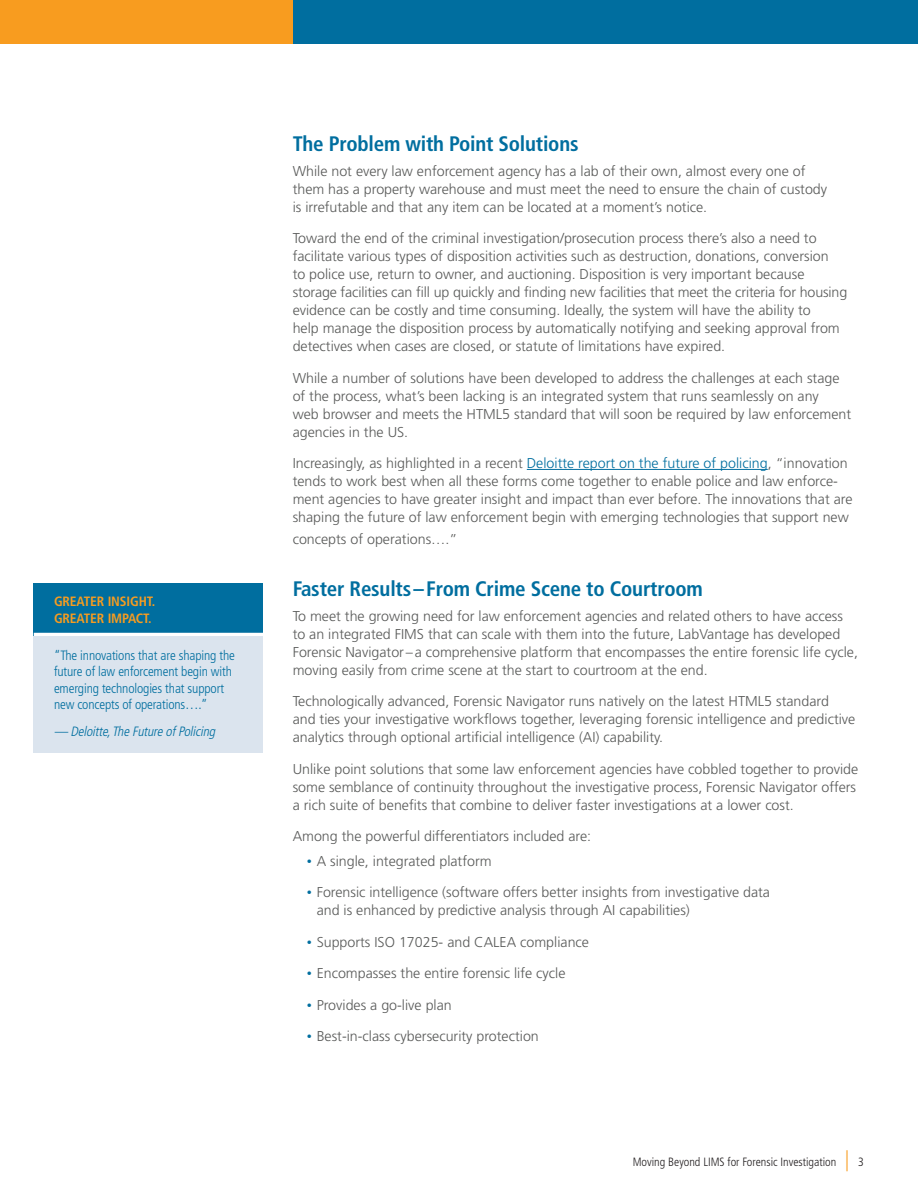
<style>
.page{position:relative;width:918px;height:1188px;background:#fff}
.page>*{position:absolute;margin:0;border:0;box-sizing:border-box;transform-origin:0 0}
._1_head{font:700 condensed 21px "Frutiger";letter-spacing:-.01em;color:#006e9f}
.body{font:300 14.25px/18px "Frutiger";color:#595a59}
.body_1st_para{font:300 14.25px/18px "Frutiger";color:#595a59}
.sidebar_callout{font:300 condensed 13.5px/16.5px "Frutiger";letter-spacing:-.01em;color:#006e9f}
.Sidebar_head{font:700 condensed 13.5px/16.5px "Frutiger LT Std";letter-spacing:-.01em;color:#f89c1f}
.sidebar_attribution{font:italic 300 condensed 13.5px "Frutiger";color:#006e9f}
.t1{font:300 condensed 12px "Frutiger LT Std";color:#231f20}
.s1{color:#006e9f}
.s2{font-family:"Gotham";font-weight:400;font-size:13.5px;color:#006e9f}
.s3{font-size:21px;color:#f89c1f}
</style>
<div class="page">
<div style="left:292px;top:0;width:626px;height:43px;background:#006e9f"></div>
<div style="left:0;top:0;width:293px;height:43px;background:#f89c1f"></div>
<hr style="left:527px;top:469px;width:241px;height:1px;background:#006e9f">
<div style="left:34px;top:583px;width:229px;height:63px;background:#006e9f"></div>
<hr style="left:34px;top:633px;width:229px;height:4px;background:#fff">
<div style="left:34px;top:636px;width:229px;height:90px;background:#dbe4ee"></div>
<div style="left:34px;top:712px;width:229px;height:40px;background:#dbe4ee"></div>
<p class="Sidebar_head" style="left:54px;top:593px;width:103px">GREATER INSIGHT.<br>GREATER IMPACT.</p>
<p class="sidebar_callout" style="left:54px;top:647px;width:182px">“The innovations that are shaping the future of law enforcement begin with emerging technologies that support new concepts of operations….”</p>
<p class="sidebar_attribution" style="left:54px;top:723px;width:166px">— Deloitte,TheFutureofPolicing</p>
<p class="_1_head" style="left:293px;top:131px;width:287px">The Problem with Point Solutions</p>
<p class="body_1st_para" style="left:293px;top:162px;width:536px">While not every law enforcement agency has a lab of their own, almost every one of them has a property warehouse and must meet the need to ensure the chain of custody is irrefutable and that any item can be located at a moment’s notice.</p>
<p class="body" style="left:293px;top:229px;width:556px">Toward the end of the criminal investigation/prosecution process there’s also a need to facilitate various types of disposition activities such as destruction, donations, conversion<br>to police use, return to owner, and auctioning. Disposition is very important because storage facilities can fill up quickly and finding new facilities that meet the criteria for housing evidence can be costly and time consuming. Ideally, the system will have the ability to<br>help manage the disposition process by automatically notifying and seeking approval from detectives when cases are closed, or statute of limitations have expired.</p>
<p class="body" style="left:293px;top:369px;width:560px">While a number of solutions have been developed to address the challenges at each stage of the process, what’s been lacking is an integrated system that runs seamlessly on any<br>web browser and meets the HTML5 standard that will soon be required by law enforcement agencies in the US.</p>
<p class="body" style="left:293px;top:454px;width:561px">Increasingly, as highlighted in a recent <span class="s1">Deloitte report on the future of policing</span>, “innovation tends to work best when all these forms come together to enable police and law enforce&shy;ment agencies to have greater insight and impact than ever before. The innovations that are shaping the future of law enforcement begin with emerging technologies that support new</p>
<p class="body" style="left:293px;top:530px;width:166px">concepts of operations….”</p>
<p class="_1_head" style="left:293px;top:576px;width:412px">Faster Results–From Crime Scene to Courtroom</p>
<p class="body_1st_para" style="left:293px;top:607px;width:567px">To meet the growing need for law enforcement agencies and related others to have access to an integrated FIMS that can scale with them into the future, LabVantage has developed Forensic Navigator–a comprehensive platform that encompasses the entire forensic life cycle, moving easily from crime scene at the start to courtroom at the end.</p>
<p class="body" style="left:293px;top:692px;width:564px">Technologically advanced, Forensic Navigator runs natively on the latest HTML5 standard and ties your investigative workflows together, leveraging forensic intelligence and predictive analytics through optional artificial intelligence (AI) capability.</p>
<p class="body" style="left:293px;top:760px;width:567px">Unlike point solutions that some law enforcement agencies have cobbled together to provide some semblance of continuity throughout the investigative process, Forensic Navigator offers a rich suite of benefits that combine to deliver faster investigations at a lower cost.</p>
<p class="body" style="left:293px;top:827px;width:300px">Among the powerful differentiators included are:</p>
<p class="body" style="left:306px;top:852px;width:187px"><span class="s2">•</span> A single, integrated platform</p>
<p class="body" style="left:317px;top:884px;width:455px;text-indent:-10px"><span class="s2">•</span> Forensic intelligence (software offers better insights from investigative data and is enhanced by predictive analysis through AI capabilities)</p>
<p class="body" style="left:306px;top:933px;width:284px"><span class="s2">•</span> Supports ISO 17025- and CALEA compliance</p>
<p class="body" style="left:306px;top:965px;width:261px"><span class="s2">•</span> Encompasses the entire forensic life cycle</p>
<p class="body" style="left:306px;top:996px;width:147px"><span class="s2">•</span> Provides a go-live plan</p>
<p class="body" style="left:306px;top:1028px;width:234px"><span class="s2">•</span> Best-in-class cybersecurity protection</p>
<p class="t1" style="left:633px;top:1155px;width:233px">Moving Beyond LIMS for Forensic Investigation <span class="s3">|</span> 3</p>
</div>
